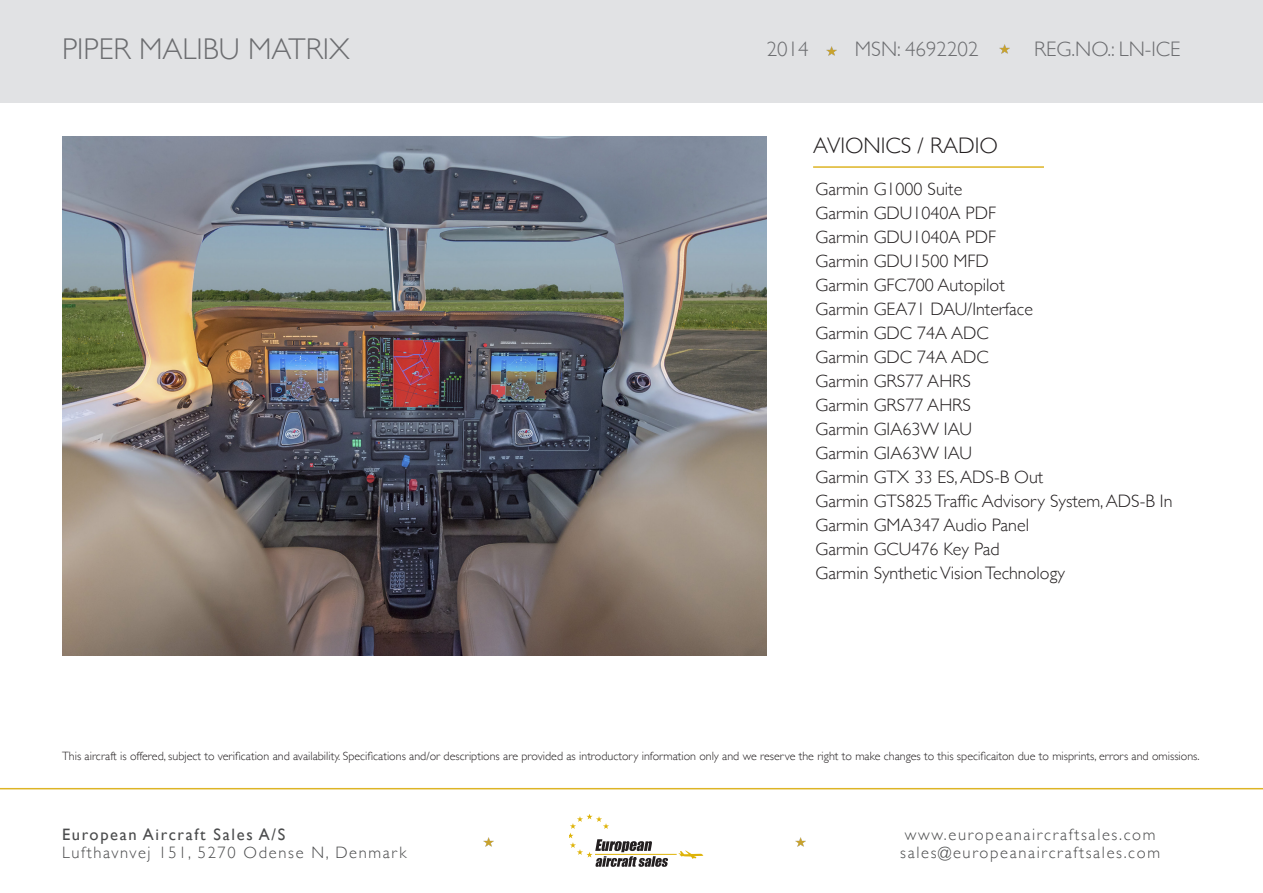
<style>
.page{position:relative;width:1263px;height:893px;background:#fff}
.page>*{position:absolute;margin:0;border:0;box-sizing:border-box;transform-origin:0 0}
.t1{font:300 30px "Gill Sans";color:#6c6d70}
.t2{font:300 22.5px "Gill Sans";color:#231f20}
.t3{font:300 21px "Gill Sans";color:#6c6d70}
.t4{font:300 18px "Gill Sans";color:#231f20}
.t5{font:300 16.5px/18px "Gill Sans";letter-spacing:.1em;color:#4b4c4d}
.t6{font:16.5px "Gill Sans";letter-spacing:.1em;color:#4b4c4d}
.t7{font:300 12px "Gill Sans";color:#231f20}
</style>
<div class="page">
<div style="left:0;top:0;width:1263px;height:102px;background:#e1e2e4"></div>
<svg style="left:999px;top:44px;width:10px;height:10px"></svg>
<svg style="left:827px;top:46px;width:10px;height:10px"></svg>
<svg style="left:795px;top:837px;width:10px;height:10px"></svg>
<svg style="left:483px;top:837px;width:10px;height:10px"></svg>
<svg style="left:569px;top:815px;width:99px;height:52px"></svg>
<hr style="left:595px;top:854px;width:82px;height:1px;background:#deb308">
<svg style="left:678px;top:851px;width:25px;height:8px"></svg>
<hr style="left:0;top:788px;width:1263px;height:1px;background:#ddb425">
<hr style="left:813px;top:166px;width:231px;height:2px;background:#ddb425">
<img style="left:62px;top:136px;width:705px;height:519px">
<h1 class="t1" style="left:62px;top:25px;width:289px">PIPER MALIBU MATRIX</h1>
<p class="t3" style="left:767px;top:33px;width:43px">2014</p>
<p class="t3" style="left:855px;top:32px;width:125px">MSN: 4692202</p>
<p class="t3" style="left:1034px;top:33px;width:148px">REG.NO.: LN-ICE</p>
<p class="t2" style="left:813px;top:128px;width:186px">AVIONICS / RADIO</p>
<p class="t4" style="left:815px;top:175px;width:148px">Garmin G1000 Suite</p>
<p class="t4" style="left:815px;top:199px;width:182px">Garmin GDU1040A PDF</p>
<p class="t4" style="left:815px;top:223px;width:182px">Garmin GDU1040A PDF</p>
<p class="t4" style="left:815px;top:247px;width:175px">Garmin GDU1500 MFD</p>
<p class="t4" style="left:815px;top:271px;width:191px">Garmin GFC700 Autopilot</p>
<p class="t4" style="left:815px;top:295px;width:219px">Garmin GEA71 DAU/Interface</p>
<p class="t4" style="left:815px;top:319px;width:175px">Garmin GDC 74A ADC</p>
<p class="t4" style="left:815px;top:343px;width:175px">Garmin GDC 74A ADC</p>
<p class="t4" style="left:815px;top:367px;width:157px">Garmin GRS77 AHRS</p>
<p class="t4" style="left:815px;top:391px;width:157px">Garmin GRS77 AHRS</p>
<p class="t4" style="left:815px;top:415px;width:158px">Garmin GIA63W IAU</p>
<p class="t4" style="left:815px;top:439px;width:158px">Garmin GIA63W IAU</p>
<p class="t4" style="left:815px;top:463px;width:229px">Garmin GTX 33 ES, ADS-B Out</p>
<p class="t4" style="left:815px;top:487px;width:358px">Garmin GTS825 Traffic Advisory System, ADS-B In</p>
<p class="t4" style="left:815px;top:511px;width:215px">Garmin GMA347 Audio Panel</p>
<p class="t4" style="left:815px;top:535px;width:186px">Garmin GCU476 Key Pad</p>
<p class="t4" style="left:815px;top:559px;width:251px">Garmin Synthetic Vision Technology</p>
<p class="t7" style="left:62px;top:746px;width:1139px">This aircraft is offered, subject to verification and availability. Specifications and/or descriptions are provided as introductory information only and we reserve the right to make changes to this specificaiton due to misprints, errors and omissions.</p>
<p class="t6" style="left:62px;top:825px;width:225px">European Aircraft Sales A/S</p>
<p class="t5" style="left:62px;top:843px;width:346px">Lufthavnvej 151, 5270 Odense N, Denmark</p>
<p class="t5" style="left:900px;top:825px;width:261px">www.europeanaircraftsales.com sales@europeanaircraftsales.com</p>
</div>
